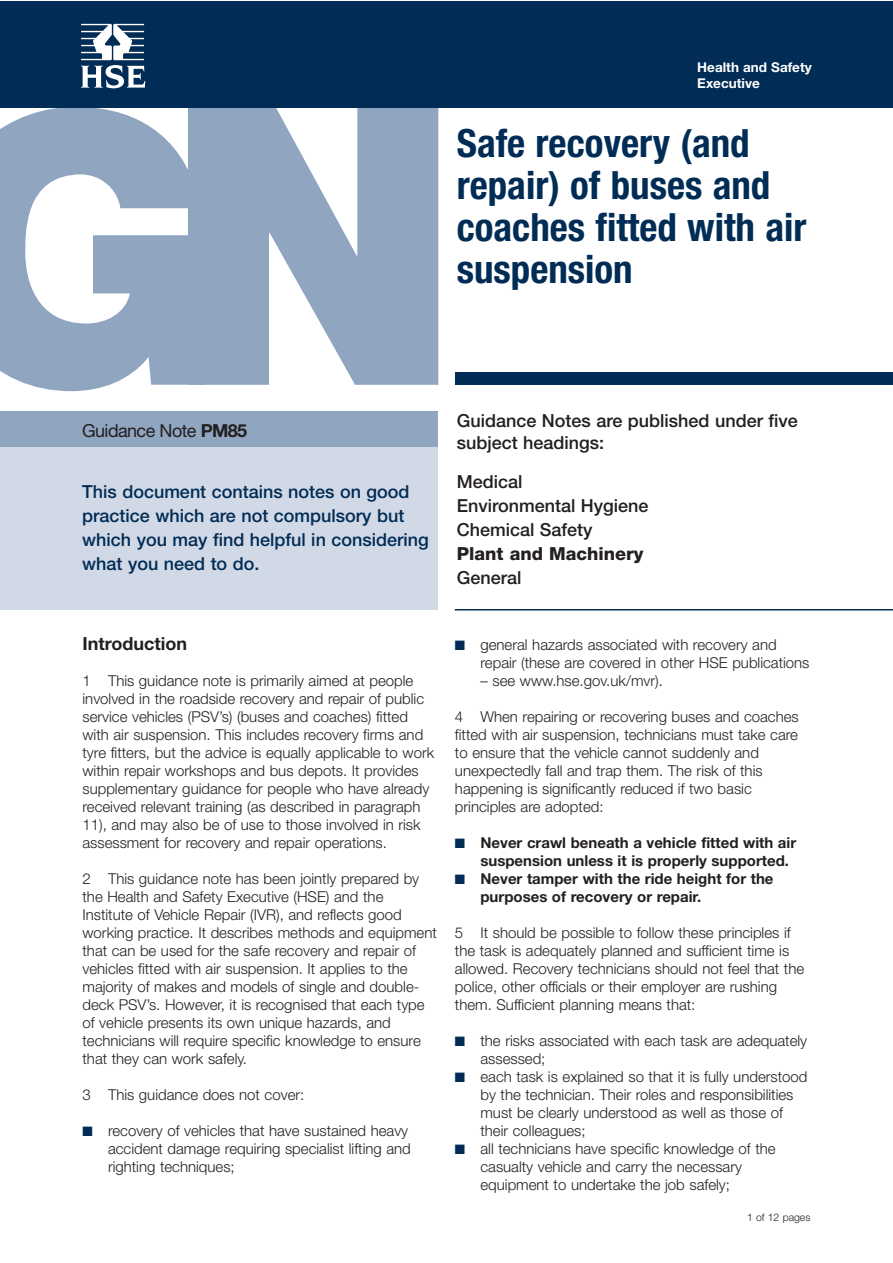
<style>
.page{position:relative;width:893px;height:1263px;background:#fff}
.page>*{position:absolute;margin:0;border:0;box-sizing:border-box;transform-origin:0 0}
.t1{font:900 380.1px "Helvetica Neue";color:#8fa5c0}
.t2{font:700 condensed 39px/42px "Helvetica Neue";color:#002c55}
.t3{font:500 18px/24px "Helvetica Neue";color:#002c55}
.t4{font:500 18px/24px "Helvetica Neue";color:#231f20}
.t5{font:800 18px "Helvetica Neue";color:#231f20}
.t6{font:18px "Helvetica Neue";letter-spacing:-.035em;color:#231f20}
.t7{font:700 18px "Helvetica Neue";color:#231f20}
.t8{font:300 15px/18px "Helvetica Neue";color:#231f20}
.t9{font:700 15px/18px "Helvetica Neue";color:#231f20}
.t10{font:700 13.5px/16.5px "Helvetica Neue";color:#fff}
.t11{font:300 10.5px "Helvetica Neue";color:#231f20}
.s1{font-size:389.25px}
.s2{font-weight:700}
.s3{color:#002c55}
</style>
<div class="page">
<div style="left:0;top:411px;width:438px;height:199px;background:#d2d9e6"></div>
<div style="left:0;top:411px;width:438px;height:36px;background:#8fa5c0"></div>
<div style="left:455px;top:372px;width:437px;height:13px;background:#002c55"></div>
<hr style="left:455px;top:609px;width:437px;height:1px;background:#002c55">
<div style="left:0;top:2px;width:892px;height:106px;background:#002c55"></div>
<svg style="left:81px;top:24px;width:64px;height:64px"></svg>
<p class="t1" style="left:-72px;top:113px;width:534px">G<span class="s1">N</span></p>
<p class="t6" style="left:82px;top:424px;width:166px">Guidance Note <span class="s2">PM85</span></p>
<p class="t3" style="left:82px;top:481px;width:348px">This document contains notes on good practice which are not compulsory but which you may find helpful in considering what you need to do.</p>
<p class="t10" style="left:697px;top:60px;width:116px">Health and Safety<br>Executive</p>
<h1 class="t2" style="left:457px;top:126px;width:351px">Safe recovery (and repair) of buses and coaches fitted with air suspension</h1>
<p class="t4" style="left:457px;top:411px;width:342px;line-height:22.5px">Guidance Notes are published under five subject headings:</p>
<p class="t4" style="left:457px;top:471px;width:193px">Medical<br>Environmental Hygiene<br>Chemical Safety</p>
<p class="t5" style="left:457px;top:547px;width:188px">Plant and Machinery</p>
<p class="t4" style="left:457px;top:567px;width:66px">General</p>
<h1 class="t7" style="left:82px;top:638px;width:106px">Introduction</h1>
<p class="t8" style="left:82px;top:673px;width:353px">1 This guidance note is primarily aimed at people involved in the roadside recovery and repair of public service vehicles (PSV’s) (buses and coaches) fitted with air suspension. This includes recovery firms and tyre fitters, but the advice is equally applicable to work within repair workshops and bus depots. It provides supplementary guidance for people who have already received relevant training (as described in paragraph 11), and may also be of use to those involved in risk assessment for recovery and repair operations.</p>
<p class="t8" style="left:82px;top:871px;width:356px">2 This guidance note has been jointly prepared by the Health and Safety Executive (HSE) and the Institute of Vehicle Repair (IVR), and reflects good working practice. It describes methods and equipment that can be used for the safe recovery and repair of vehicles fitted with air suspension. It applies to the majority of makes and models of single and double&shy;deck PSV’s. However, it is recognised that each type of vehicle presents its own unique hazards, and technicians will require specific knowledge to ensure that they can work safely.</p>
<p class="t8" style="left:82px;top:1087px;width:223px">3 This guidance does not cover:</p>
<p class="t8" style="left:108px;top:1123px;width:304px;text-indent:-25px"><span class="s3">■</span> recovery of vehicles that have sustained heavy accident damage requiring specialist lifting and righting techniques;</p>
<p class="t8" style="left:480px;top:637px;width:330px;text-indent:-25px"><span class="s3">■</span> general hazards associated with recovery and repair (these are covered in other HSE publications</p>
<p class="t8" style="left:480px;top:673px;width:184px">– see www.hse.gov.uk/mvr).</p>
<p class="t8" style="left:455px;top:709px;width:345px">4 When repairing or recovering buses and coaches fitted with air suspension, technicians must take care to ensure that the vehicle cannot suddenly and unexpectedly fall and trap them. The risk of this happening is significantly reduced if two basic principles are adopted:</p>
<p class="t9" style="left:480px;top:835px;width:317px;text-indent:-25px"><span class="s3">■</span> Never crawl beneath a vehicle fitted with air suspension unless it is properly supported.</p>
<p class="t9" style="left:480px;top:871px;width:294px;text-indent:-25px"><span class="s3">■</span> Never tamper with the ride height for the purposes of recovery or repair.</p>
<p class="t8" style="left:455px;top:925px;width:351px">5 It should be possible to follow these principles if the task is adequately planned and sufficient time is allowed. Recovery technicians should not feel that the police, other officials or their employer are rushing them. Sufficient planning means that:</p>
<p class="t8" style="left:480px;top:1033px;width:328px;text-indent:-25px"><span class="s3">■</span> the risks associated with each task are adequately assessed;</p>
<p class="t8" style="left:480px;top:1069px;width:328px;text-indent:-25px"><span class="s3">■</span> each task is explained so that it is fully understood by the technician. Their roles and responsibilities must be clearly understood as well as those of their colleagues;</p>
<p class="t8" style="left:480px;top:1141px;width:297px;text-indent:-25px"><span class="s3">■</span> all technicians have specific knowledge of the casualty vehicle and carry the necessary equipment to undertake the job safely;</p>
<p class="t11" style="left:747px;top:1214px;width:65px">1 of 12 pages</p>
</div>
